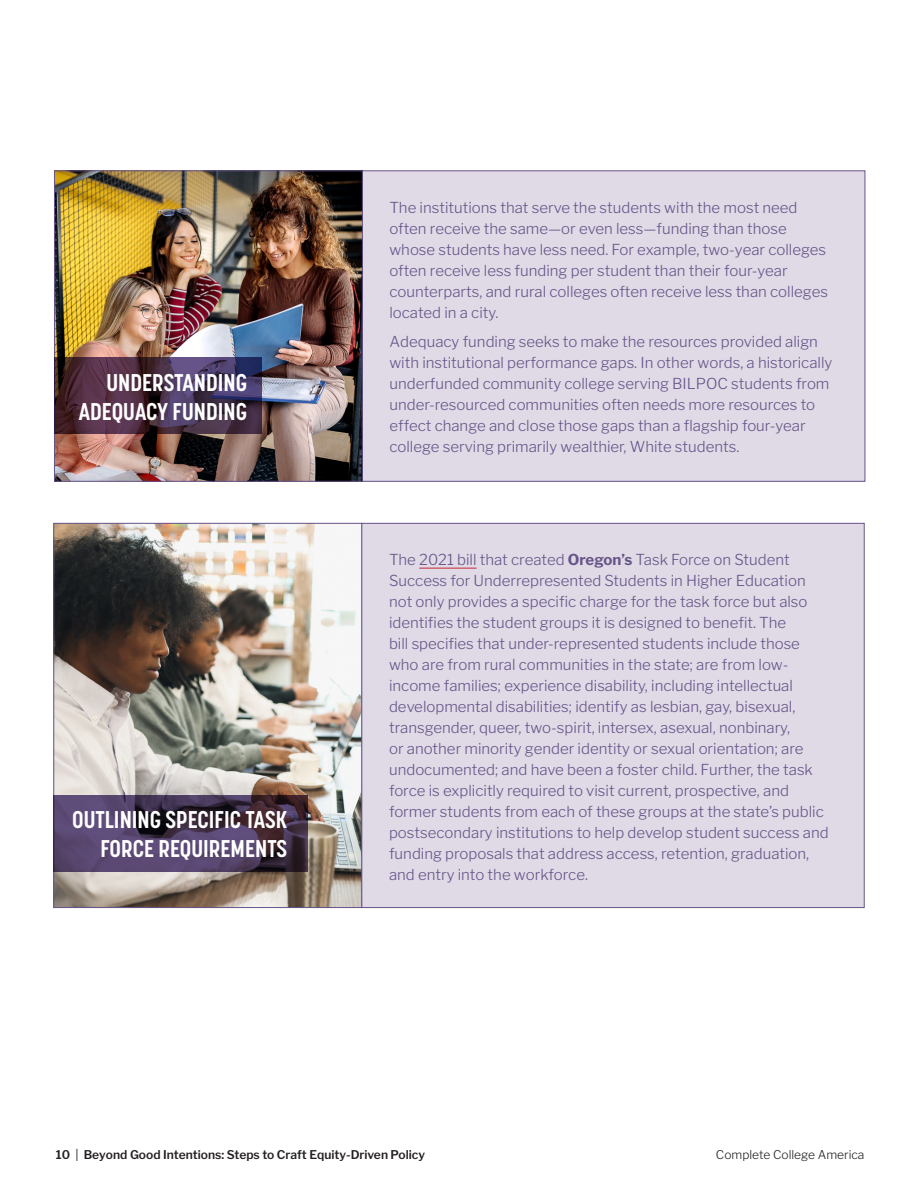
<style>
.page{position:relative;width:918px;height:1188px;background:#fff}
.page>*{position:absolute;margin:0;border:0;box-sizing:border-box;transform-origin:0 0}
.t1{font:700 24px/28.8px "Korolev Condensed";color:#fff;text-align:right}
.Sidebar_body{font:300 15px/21px "Libre Franklin";color:#665488}
.t2{font:600 12px "Libre Franklin";color:#231f20}
.t3{font:300 12px "Libre Franklin";color:#231f20}
.s1{font-weight:700}
.s2{font-weight:400}
</style>
<div class="page">
<div style="left:362px;top:523px;width:502px;height:385px;background:#dfdae6"></div>
<hr style="left:419px;top:567px;width:58px;height:2px;background:#cd626f">
<img style="left:55px;top:525px;width:305px;height:381px">
<div style="left:53px;top:523px;width:309px;height:385px;border:1px solid #665488"></div>
<svg style="left:54px;top:795px;width:254px;height:77px;background:#4a3957"></svg>
<div style="left:362px;top:171px;width:503px;height:310px;background:#dfdae6"></div>
<img style="left:56px;top:172px;width:305px;height:308px">
<div style="left:54px;top:170px;width:309px;height:312px;border:1px solid #665488"></div>
<svg style="left:54px;top:357px;width:208px;height:77px;background:#472f48"></svg>
<p class="t1" style="left:79px;top:368px;width:170px">UNDERSTANDING<br>ADEQUACY FUNDING</p>
<p class="t1" style="left:72px;top:805px;width:217px">OUTLINING SPECIFIC TASK<br>FORCE REQUIREMENTS</p>
<p class="Sidebar_body" style="left:389px;top:197px;width:440px">The institutions that serve the students with the most need often receive the same—or even less—funding than those whose students have less need. For example, two-year colleges often receive less funding per student than their four-year counterparts, and rural colleges often receive less than colleges located in a city.</p>
<p class="Sidebar_body" style="left:389px;top:331px;width:444px">Adequacy funding seeks to make the resources provided align with institutional performance gaps. In other words, a historically underfunded community college serving BILPOC students from under-resourced communities often needs more resources to effect change and close those gaps than a flagship four-year college serving primarily wealthier, White students.</p>
<p class="Sidebar_body" style="left:389px;top:549px;width:441px">The 2021 bill that created <span class="s1">Oregon’s</span> Task Force on Student Success for Underrepresented Students in Higher Education not only provides a specific charge for the task force but also identifies the student groups it is designed to benefit. The<br>bill specifies that under-represented students include those who are from rural communities in the state; are from low&shy;income families; experience disability, including intellectual developmental disabilities; identify as lesbian, gay, bisexual, transgender, queer, two-spirit, intersex, asexual, nonbinary,<br>or another minority gender identity or sexual orientation; are undocumented; and have been a foster child. Further, the task force is explicitly required to visit current, prospective, and former students from each of these groups at the state’s public postsecondary institutions to help develop student success and funding proposals that address access, retention, graduation, and entry into the workforce.</p>
<p class="t2" style="left:56px;top:1148px;width:371px">10 <span class="s2">|</span> Beyond Good Intentions: Steps to Craft Equity-Driven Policy</p>
<p class="t3" style="left:716px;top:1148px;width:150px">Complete College America</p>
</div>
